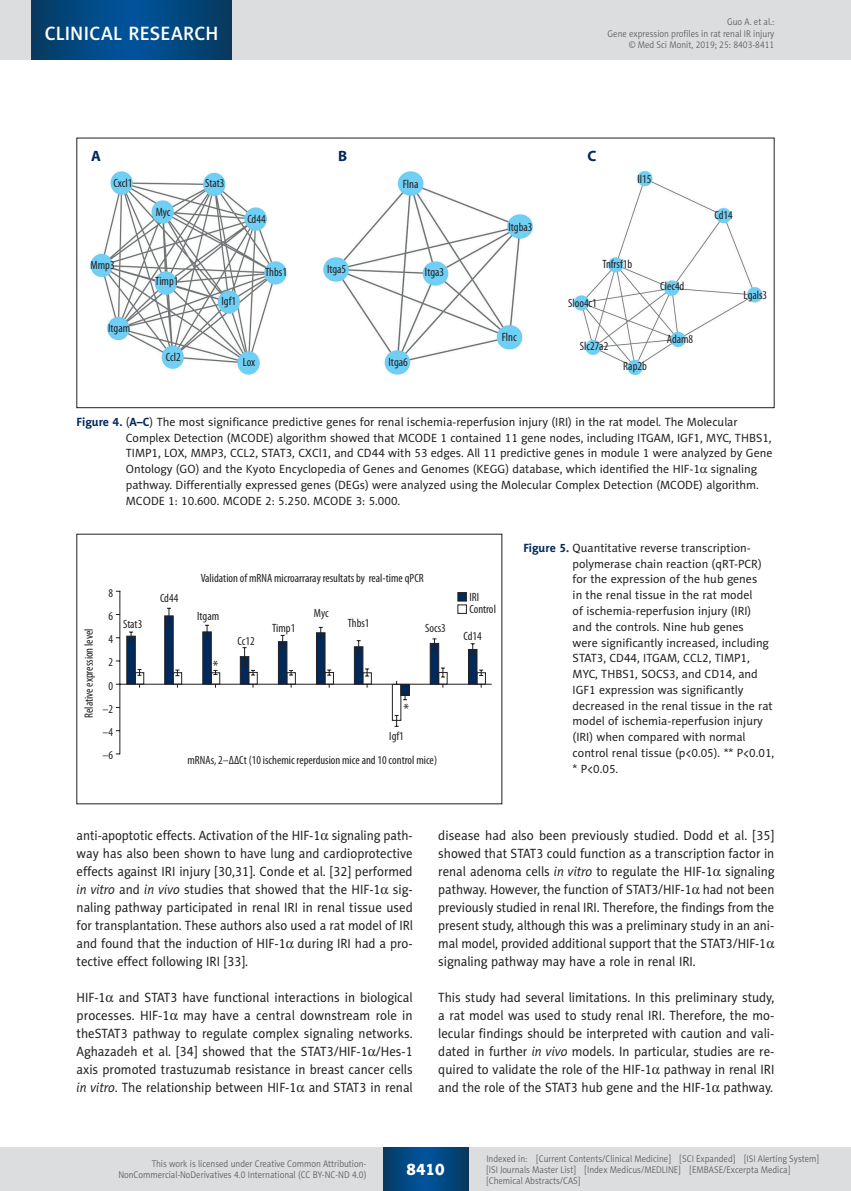
<style>
.page{position:relative;width:851px;height:1191px;background:#fff}
.page>*{position:absolute;margin:0;border:0;box-sizing:border-box;transform-origin:0 0}
.t1{font:19.5px "Naomi Sans EFN Medium";letter-spacing:.015em;color:#fff}
.t2{font:16.5px "Naomi Sans EFN Heavy";color:#fff}
.t3{font:700 15px "Myriad Pro";color:#00295c}
.t4{font:condensed 15px "Myriad Pro";color:#231f20}
.MSM_Body{font:13.5px/18px "Naomi Sans EFN";color:#231f20;text-align:justify;scale:.95 1}
.MSM_Body-2{font:13.5px/18px "Naomi Sans EFN";color:#231f20;text-align:justify;scale:.96 1}
.MSM_Body-3{font:13.5px/18px "Naomi Sans EFN";color:#231f20;text-align:justify;scale:.94 1}
.MSM_Rycina_tytul{font:12px/15.8px "Naomi Sans EFN";color:#231f20}
.t5{font:condensed 12px/23.2px "Myriad Pro";color:#231f20}
.t6{font:9.75px/11.2px "Naomi Sans EFN Light";color:#57585a;text-align:right;scale:.9 1}
.s1{font-weight:700;color:#00295c}
.s2{font-family:"Standard Sym L"}
.s3{font-style:italic}
</style>
<div class="page">
<img style="left:90px;top:171px;width:673px;height:205px">
<div style="left:77px;top:138px;width:697px;height:270px;border:1px solid #231f20"></div>
<svg style="left:115px;top:590px;width:377px;height:165px"></svg>
<svg style="left:457px;top:604px;width:9px;height:10px"></svg>
<div style="left:457px;top:592px;width:9px;height:9px;background:#00295c;border:1px solid #231f20"></div>
<div style="left:0;top:1148px;width:850px;height:43px;background:#dcdddf"></div>
<svg style="left:383px;top:1147px;width:85px;height:43px;background:#02477e"></svg>
<div style="left:0;top:0;width:850px;height:60px;background:#dcdddf"></div>
<hr style="left:850px;top:0;width:1px;height:60px;background:#dcdddf">
<svg style="left:32px;top:0;width:200px;height:60px;background:#02477e"></svg>
<h1 class="t1" style="left:45px;top:22px;width:175px">CLINICAL RESEARCH</h1>
<p class="t6" style="left:607px;top:16px;width:187px">Guo A. et al.:<br>Gene expression profiles in rat renal IR injury © Med Sci Monit, 2019; 25: 8403-8411</p>
<p class="t3" style="left:91px;top:147px;width:11px">A</p>
<p class="t3" style="left:338px;top:147px;width:11px">B</p>
<p class="t3" style="left:587px;top:147px;width:10px">C</p>
<p class="t5" style="left:113px;top:172px;width:20px">Cxcl1</p>
<p class="t5" style="left:205px;top:172px;width:21px">Stat3</p>
<p class="t5" style="left:156px;top:200px;width:16px">Myc</p>
<p class="t5" style="left:247px;top:207px;width:20px">Cd44</p>
<p class="t5" style="left:403px;top:172px;width:17px">Flna</p>
<p class="t5" style="left:508px;top:215px;width:25px">Itgba3</p>
<p class="t5" style="left:637px;top:167px;width:16px">II15</p>
<p class="t5" style="left:714px;top:204px;width:20px">Cd14</p>
<p class="t5" style="left:91px;top:253px;width:26px">Mmp3</p>
<p class="t5" style="left:108px;top:316px;width:23px">Itgam</p>
<p class="t5" style="left:155px;top:269px;width:25px">Timp1</p>
<p class="t5" style="left:166px;top:345px;width:16px">Ccl2</p>
<p class="t5" style="left:221px;top:289px;width:16px">Igf1</p>
<p class="t5" style="left:265px;top:261px;width:23px">Thbs1</p>
<p class="t5" style="left:327px;top:257px;width:21px">Itga5</p>
<p class="t5" style="left:425px;top:260px;width:21px">Itga3</p>
<p class="t5" style="left:243px;top:350px;width:14px">Lox</p>
<p class="t5" style="left:388px;top:350px;width:21px">Itga6</p>
<p class="t5" style="left:501px;top:325px;width:16px">Flnc</p>
<p class="t5" style="left:602px;top:253px;width:31px">Tnfrsf1b</p>
<p class="t5" style="left:568px;top:291px;width:30px">Sloo4c1</p>
<p class="t5" style="left:579px;top:334px;width:30px">Slc27a2</p>
<p class="t5" style="left:623px;top:354px;width:25px">Rap2b</p>
<p class="t5" style="left:660px;top:274px;width:26px">Clec4d</p>
<p class="t5" style="left:666px;top:327px;width:28px">Adam8</p>
<p class="t5" style="left:743px;top:283px;width:25px">Lgals3</p>
<p class="MSM_Rycina_tytul" style="left:126px;top:414px;width:648px;text-indent:-49px"><span class="s1">Figure 4.</span> (<span class="s1">A–C</span>) The most significance predictive genes for renal ischemia-reperfusion injury (IRI) in the rat model. The Molecular Complex Detection (MCODE) algorithm showed that MCODE 1 contained 11 gene nodes, including ITGAM, IGF1, MYC, THBS1, TIMP1, LOX, MMP3, CCL2, STAT3, CXCl1, and CD44 with 53 edges. All 11 predictive genes in module 1 were analyzed by Gene Ontology (GO) and the Kyoto Encyclopedia of Genes and Genomes (KEGG) database, which identified the HIF-1<span class="s2">a</span> signaling pathway. Differentially expressed genes (DEGs) were analyzed using the Molecular Complex Detection (MCODE) algorithm.<br>MCODE 1: 10.600. MCODE 2: 5.250. MCODE 3: 5.000.</p>
<p class="t5" style="left:103px;top:581px;width:12px;text-align:center">8<br>6<br>4<br>2<br>0 –2 –4 –6</p>
<p class="t5" style="left:77px;top:718px;width:91px;rotate:-90deg">Relative expression level</p>
<p class="t5" style="left:123px;top:612px;width:21px">Stat3</p>
<p class="t5" style="left:160px;top:586px;width:20px">Cd44</p>
<p class="t5" style="left:201px;top:566px;width:224px">Validation of mRNA microarraray resultats by real-time qPCR</p>
<p class="t5" style="left:197px;top:604px;width:24px">Itgam</p>
<p class="t4" style="left:213px;top:657px;width:7px">*</p>
<p class="t5" style="left:237px;top:629px;width:19px">Cc12</p>
<p class="t5" style="left:272px;top:616px;width:25px">Timp1</p>
<p class="t5" style="left:314px;top:601px;width:16px">Myc</p>
<p class="t5" style="left:347px;top:611px;width:23px">Thbs1</p>
<p class="t5" style="left:425px;top:616px;width:22px">Socs3</p>
<p class="t4" style="left:403px;top:699px;width:7px">*</p>
<p class="t5" style="left:389px;top:724px;width:16px">Igf1</p>
<p class="t5" style="left:187px;top:748px;width:251px">mRNAs, 2–ΔΔCt (10 ischemic reperdusion mice and 10 control mice)</p>
<p class="t5" style="left:469px;top:591px;width:28px;line-height:12px">IRI<br>Control</p>
<p class="t5" style="left:463px;top:624px;width:20px">Cd14</p>
<p class="MSM_Rycina_tytul" style="left:572px;top:540px;width:203px;text-indent:-49px"><span class="s1">Figure 5.</span> Quantitative reverse transcription&shy;polymerase chain reaction (qRT-PCR) for the expression of the hub genes<br>in the renal tissue in the rat model<br>of ischemia-reperfusion injury (IRI)<br>and the controls. Nine hub genes<br>were significantly increased, including STAT3, CD44, ITGAM, CCL2, TIMP1, MYC, THBS1, SOCS3, and CD14, and IGF1 expression was significantly decreased in the renal tissue in the rat model of ischemia-reperfusion injury (IRI) when compared with normal control renal tissue (p&lt;0.05). ** P&lt;0.01, * P&lt;0.05.</p>
<p class="MSM_Body-3" style="left:77px;top:826px;width:359px">anti-apoptotic effects. Activation of the HIF-1<span class="s2">a</span> signaling path&shy;way has also been shown to have lung and cardioprotective effects against IRI injury [30,31]. Conde et al. [32] performed <span class="s3">in vitro</span> and <span class="s3">in vivo</span> studies that showed that the HIF-1<span class="s2">a</span> sig&shy;naling pathway participated in renal IRI in renal tissue used for transplantation. These authors also used a rat model of IRl and found that the induction of HIF-1<span class="s2">a</span> during IRI had a pro&shy;tective effect following IRI [33].</p>
<p class="MSM_Body" style="left:77px;top:988px;width:355px">HIF-1<span class="s2">a</span> and STAT3 have functional interactions in biological processes. HIF-1<span class="s2">a</span> may have a central downstream role in theSTAT3 pathway to regulate complex signaling networks.<br>Aghazadeh et al. [34] showed that the STAT3/HIF-1<span class="s2">a</span>/Hes-1 axis promoted trastuzumab resistance in breast cancer cells <span class="s3">in vitro</span>. The relationship between HIF-1<span class="s2">a</span> and STAT3 in renal</p>
<p class="MSM_Body-2" style="left:438px;top:826px;width:351px">disease had also been previously studied. Dodd et al. [35] showed that STAT3 could function as a transcription factor in renal adenoma cells <span class="s3">in vitro</span> to regulate the HIF-1<span class="s2">a</span> signaling pathway. However, the function of STAT3/HIF-1<span class="s2">a</span> had not been previously studied in renal IRI. Therefore, the findings from the present study, although this was a preliminary study in an ani&shy;mal model, provided additional support that the STAT3/HIF-1<span class="s2">a </span>signaling pathway may have a role in renal IRI.</p>
<p class="MSM_Body" style="left:438px;top:988px;width:355px">This study had several limitations. In this preliminary study, a rat model was used to study renal IRI. Therefore, the mo&shy;lecular findings should be interpreted with caution and vali&shy;dated in further <span class="s3">in vivo</span> models. In particular, studies are re&shy;quired to validate the role of the HIF-1<span class="s2">a</span> pathway in renal IRI and the role of the STAT3 hub gene and the HIF-1<span class="s2">a</span> pathway.</p>
<p class="t6" style="left:118px;top:1158px;width:277px">This work is licensed under Creative Common Attribution-<br>NonCommercial-NoDerivatives 4.0 International (CC BY-NC-ND 4.0)</p>
<h2 class="t2" style="left:406px;top:1159px;width:40px">8410</h2>
<p class="t6" style="left:486px;top:1152px;width:371px;text-align:left">Indexed in: [Current Contents/Clinical Medicine] [SCI Expanded] [ISI Alerting System] [ISI Journals Master List] [Index Medicus/MEDLINE] [EMBASE/Excerpta Medica] [Chemical Abstracts/CAS]</p>
</div>
